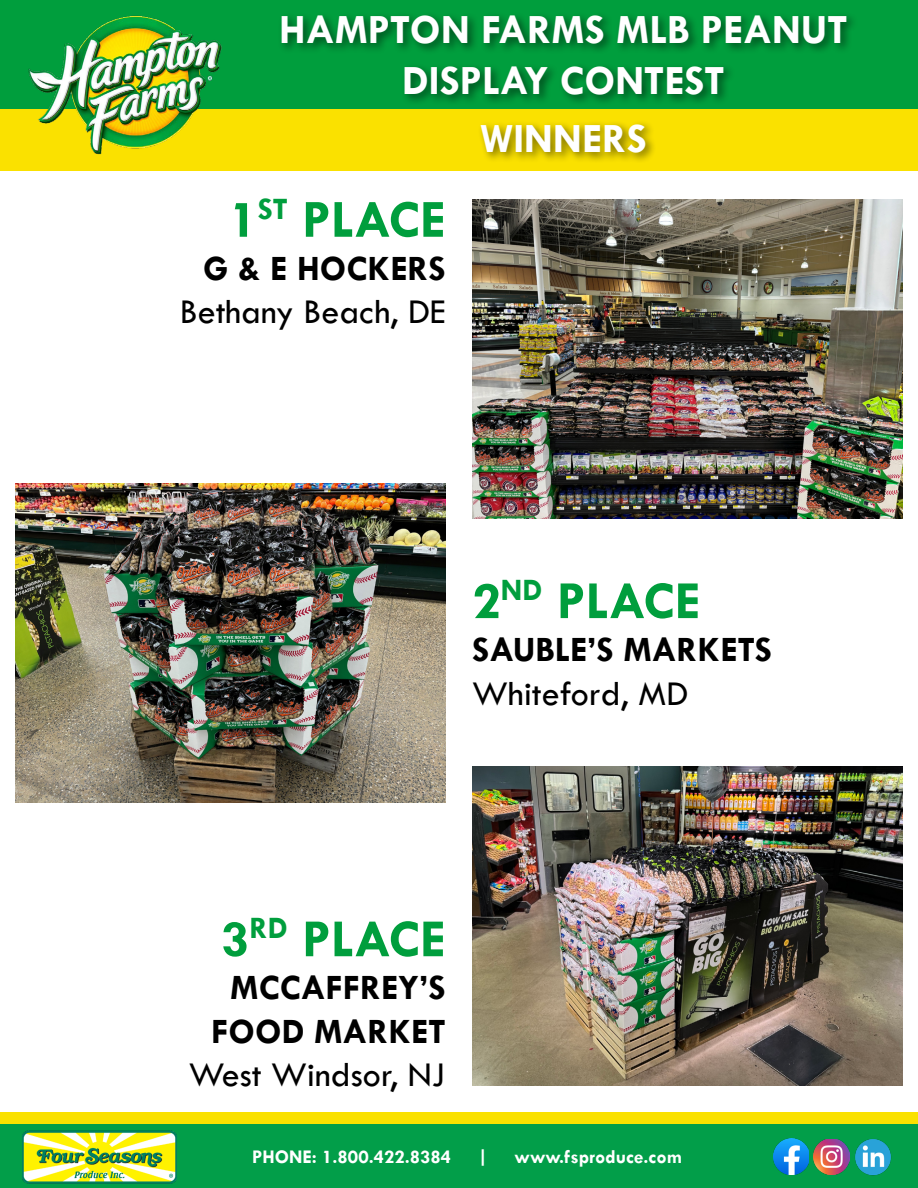
<style>
.page{position:relative;width:918px;height:1188px;background:#fff}
.page>*{position:absolute;margin:0;border:0;box-sizing:border-box;transform-origin:0 0}
.t1{font:700 54px "Tw Cen";color:#009e3d}
.t2{font:700 42px/50.4px "Tw Cen";color:#fff;text-align:center}
.t3{font:700 36px/43.2px "Tw Cen";color:#000;text-align:center}
.t4{font:36px "Tw Cen";color:#000}
.t5{font:700 19.5px "Tw Cen";color:#fff}
</style>
<div class="page">
<div style="left:0;top:1112px;width:918px;height:76px;background:#fae100"></div>
<div style="left:0;top:1124px;width:918px;height:64px;background:#029e49"></div>
<img style="left:855px;top:1139px;width:37px;height:37px">
<img style="left:23px;top:1130px;width:153px;height:54px">
<img style="left:774px;top:1139px;width:35px;height:36px">
<img style="left:814px;top:1139px;width:36px;height:35px">
<div style="left:0;top:65px;width:918px;height:106px;background:#fae100"></div>
<div style="left:0;top:0;width:918px;height:108px;background:#009e3d"></div>
<img style="left:28px;top:15px;width:194px;height:139px">
<div style="left:277px;top:11px;width:581px;height:95px;background:#000;opacity:.5"></div>
<div style="left:477px;top:119px;width:179px;height:44px;background:#000;opacity:.5"></div>
<img style="left:15px;top:483px;width:431px;height:319px">
<img style="left:472px;top:200px;width:431px;height:319px">
<img style="left:472px;top:766px;width:431px;height:320px">
<p class="t2" style="left:279px;top:4px;width:570px">HAMPTON FARMS MLB PEANUT<br>DISPLAY CONTEST</p>
<p class="t2" style="left:480px;top:112px;width:168px">WINNERS</p>
<h1 class="t1" style="left:229px;top:187px;width:218px">1<sup>ST</sup> PLACE</h1>
<p class="t3" style="left:203px;top:246px;width:244px">G &amp; E HOCKERS</p>
<p class="t4" style="left:180px;top:290px;width:268px">Bethany Beach, DE</p>
<h1 class="t1" style="left:472px;top:569px;width:230px">2<sup>ND</sup> PLACE</h1>
<p class="t3" style="left:472px;top:627px;width:301px">SAUBLE’S MARKETS</p>
<p class="t4" style="left:472px;top:671px;width:217px">Whiteford, MD</p>
<h1 class="t1" style="left:221px;top:907px;width:226px">3<sup>RD</sup> PLACE</h1>
<p class="t3" style="left:211px;top:966px;width:236px">MCCAFFREY’S<br>FOOD MARKET</p>
<p class="t4" style="left:189px;top:1053px;width:259px">West Windsor, NJ</p>
<p class="t5" style="left:252px;top:1145px;width:201px">PHONE: 1.800.422.8384</p>
<p class="t5" style="left:477px;top:1145px;width:13px">|</p>
<p class="t5" style="left:515px;top:1145px;width:169px">www.fsproduce.com</p>
</div>
